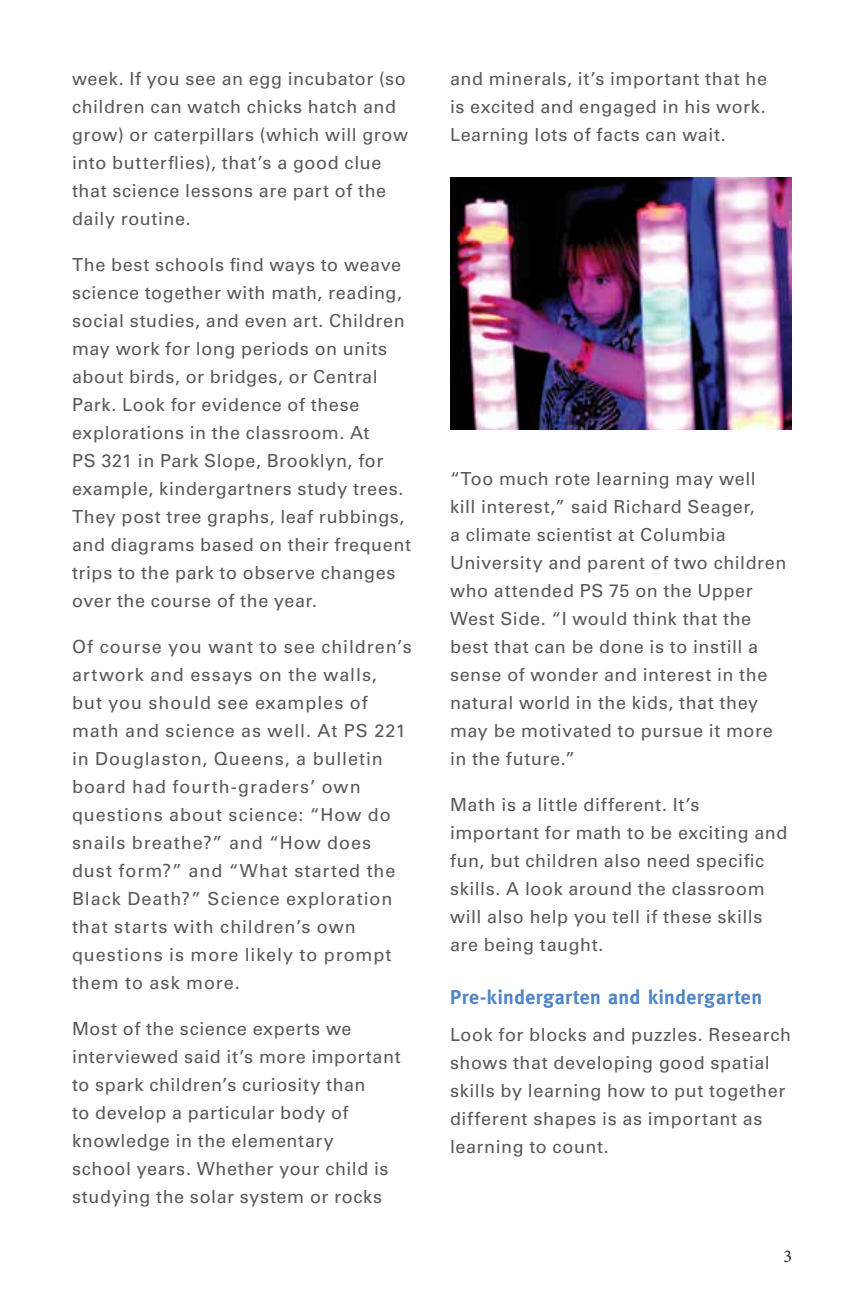
<style>
.page{position:relative;width:864px;height:1296px;background:#fff}
.page>*{position:absolute;margin:0;border:0;box-sizing:border-box;transform-origin:0 0}
.t1{font:700 20px "Meta";letter-spacing:.02em;color:#4f86c6}
.t2{font:18px/28px "Univers LT Std";letter-spacing:.035em;color:#58595b}
.t3{font:18px "Minion Pro";color:#231f20}
</style>
<div class="page">
<img style="left:450px;top:178px;width:342px;height:252px">
<p class="t2" style="left:72px;top:65px;width:338px">week. If you see an egg incubator (so children can watch chicks hatch and grow) or caterpillars (which will grow into butterflies), that’s a good clue that science lessons are part of the daily routine.</p>
<p class="t2" style="left:72px;top:251px;width:341px">The best schools find ways to weave science together with math, reading, social studies, and even art. Children may work for long periods on units about birds, or bridges, or Central Park. Look for evidence of these explorations in the classroom. At<br>PS 321 in Park Slope, Brooklyn, for example, kindergartners study trees.<br>They post tree graphs, leaf rubbings, and diagrams based on their frequent trips to the park to observe changes over the course of the year.</p>
<p class="t2" style="left:72px;top:633px;width:341px">Of course you want to see children’s artwork and essays on the walls,<br>but you should see examples of math and science as well. At PS 221 in Douglaston, Queens, a bulletin board had fourth-graders’ own questions about science: “How do snails breathe?” and “How does dust form?” and “What started the<br>Black Death?” Science exploration that starts with children’s own questions is more likely to prompt them to ask more.</p>
<p class="t2" style="left:72px;top:1015px;width:330px">Most of the science experts we interviewed said it’s more important to spark children’s curiosity than<br>to develop a particular body of knowledge in the elementary<br>school years. Whether your child is studying the solar system or rocks</p>
<p class="t2" style="left:450px;top:65px;width:319px;text-align:justify">and minerals, it’s important that he is excited and engaged in his work.<br>Learning lots of facts can wait.</p>
<p class="t2" style="left:450px;top:465px;width:338px">“Too much rote learning may well<br>kill interest,” said Richard Seager,<br>a climate scientist at Columbia<br>University and parent of two children who attended PS 75 on the Upper<br>West Side. “I would think that the best that can be done is to instill a sense of wonder and interest in the natural world in the kids, that they may be motivated to pursue it more in the future.”</p>
<p class="t2" style="left:450px;top:791px;width:339px">Math is a little different. It’s important for math to be exciting and fun, but children also need specific skills. A look around the classroom will also help you tell if these skills are being taught.</p>
<p class="t1" style="left:450px;top:986px;width:314px">Pre-kindergarten and kindergarten</p>
<p class="t2" style="left:450px;top:1021px;width:343px">Look for blocks and puzzles. Research shows that developing good spatial skills by learning how to put together different shapes is as important as learning to count.</p>
<p class="t3" style="left:783px;top:1244px;width:10px">3</p>
</div>
